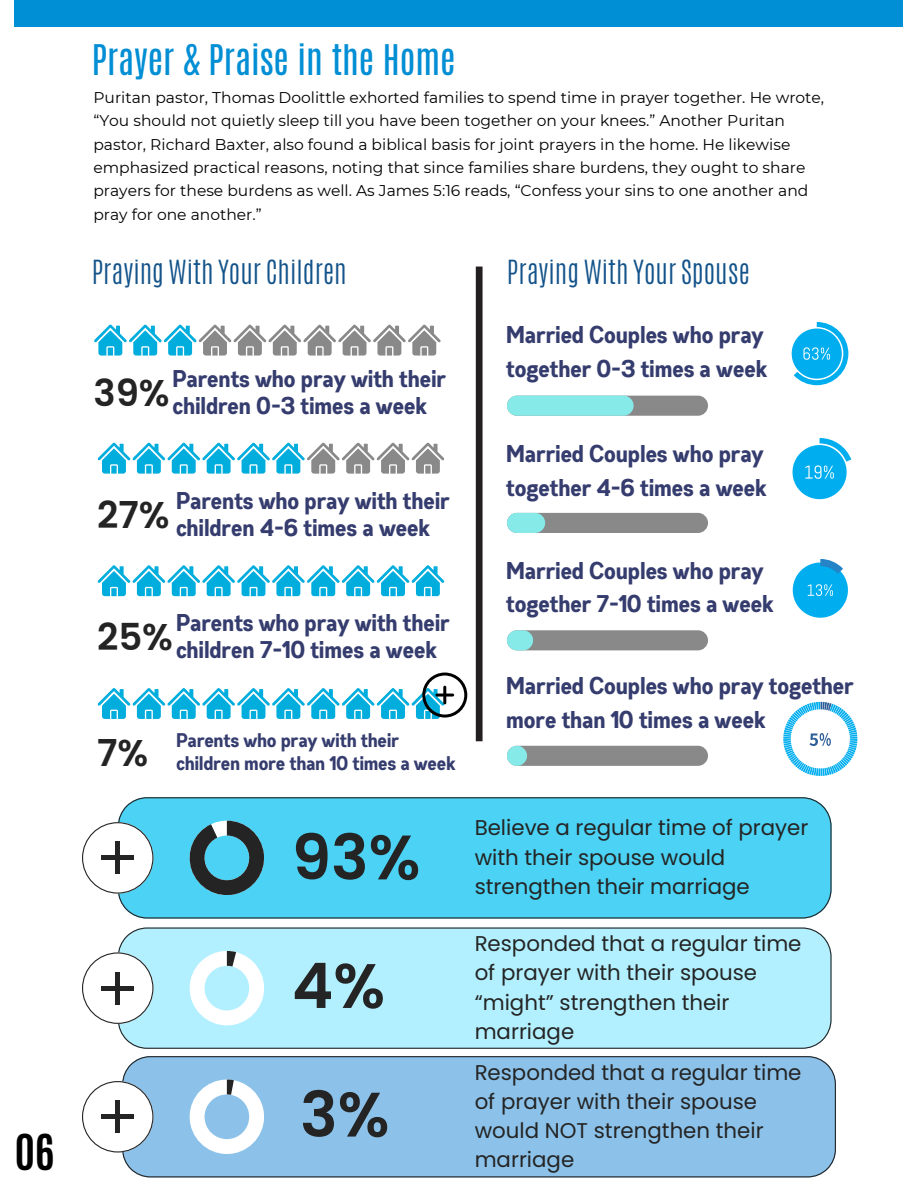
<style>
.page{position:relative;width:918px;height:1188px;background:#fff}
.page>*{position:absolute;margin:0;border:0;box-sizing:border-box;transform-origin:0 0}
.t1{font:600 62.7px "Poppins";color:#242424}
.t2{font:700 41.25px "Antonio";color:#000}
.t3{font:600 37.2px "Poppins";color:#242424}
.t4{font:35.25px "Antonio";color:#008ed4}
.t5{font:300 27.75px "Antonio";color:#13538a}
.t6{font:700 24.3px/33.8px "Gabriel Sans Cond";color:#353c6e}
.t7{font:21.3px/29.2px "Poppins";color:#242424}
.t8{font:700 19.8px/22.5px "Gabriel Sans Cond";color:#353c6e}
.t9{font:15.45px/23.2px "Montserrat";color:#000}
</style>
<div class="page">
<div style="left:15px;top:0;width:888px;height:27px;background:#008ed4"></div>
<div style="left:118px;top:797px;width:714px;height:122px;background:#4bd2f4"></div>
<div style="left:118px;top:927px;width:714px;height:122px;background:#b3f0ff"></div>
<div style="left:122px;top:1056px;width:714px;height:121px;background:#8cc2e9"></div>
<svg style="left:190px;top:1080px;width:74px;height:74px"></svg>
<svg style="left:190px;top:951px;width:74px;height:74px"></svg>
<svg style="left:190px;top:821px;width:74px;height:74px;background:#408192"></svg>
<svg style="left:82px;top:822px;width:71px;height:72px"></svg>
<hr style="left:116px;top:841px;width:4px;height:33px;background:#242424">
<hr style="left:101px;top:856px;width:33px;height:4px;background:#242424">
<svg style="left:82px;top:952px;width:71px;height:72px"></svg>
<hr style="left:116px;top:972px;width:4px;height:33px;background:#242424">
<hr style="left:101px;top:986px;width:33px;height:4px;background:#242424">
<svg style="left:82px;top:1081px;width:71px;height:72px"></svg>
<hr style="left:116px;top:1100px;width:4px;height:33px;background:#242424">
<hr style="left:101px;top:1115px;width:33px;height:4px;background:#242424">
<div style="left:507px;top:396px;width:201px;height:20px;background:#898989;border-radius:10px"></div>
<div style="left:507px;top:396px;width:127px;height:20px;background:#86eae9;border-radius:10px"></div>
<div style="left:507px;top:513px;width:201px;height:20px;background:#898989;border-radius:10px"></div>
<div style="left:507px;top:513px;width:38px;height:20px;background:#86eae9;border-radius:10px"></div>
<div style="left:507px;top:630px;width:201px;height:20px;background:#898989;border-radius:10px"></div>
<div style="left:507px;top:630px;width:26px;height:20px;background:#86eae9;border-radius:10px"></div>
<div style="left:507px;top:746px;width:201px;height:20px;background:#898989;border-radius:10px"></div>
<div style="left:507px;top:746px;width:20px;height:20px;background:#86eae9;border-radius:50%"></div>
<svg style="left:98px;top:565px;width:239px;height:31px"></svg>
<svg style="left:94px;top:325px;width:344px;height:31px"></svg>
<svg style="left:98px;top:443px;width:346px;height:31px"></svg>
<svg style="left:98px;top:688px;width:239px;height:31px"></svg>
<svg style="left:422px;top:673px;width:45px;height:45px"></svg>
<svg style="left:791px;top:322px;width:58px;height:64px"></svg>
<svg style="left:792px;top:438px;width:60px;height:62px"></svg>
<svg style="left:792px;top:559px;width:56px;height:59px"></svg>
<svg style="left:783px;top:702px;width:74px;height:74px"></svg>
<div style="left:476px;top:267px;width:6px;height:474px;background:#231f20"></div>
<h3 class="t2" style="left:15px;top:1123px;width:41px">06</h3>
<p class="t4" style="left:92px;top:35px;width:365px">Prayer &amp; Praise in the Home</p>
<p class="t9" style="left:93px;top:86px;width:732px">Puritan pastor, Thomas Doolittle exhorted families to spend time in prayer together. He wrote, “You should not quietly sleep till you have been together on your knees.” Another Puritan pastor, Richard Baxter, also found a biblical basis for joint prayers in the home. He likewise emphasized practical reasons, noting that since families share burdens, they ought to share prayers for these burdens as well. As James 5:16 reads, “Confess your sins to one another and pray for one another.”</p>
<h4 class="t5" style="left:92px;top:252px;width:256px">Praying With Your Children</h4>
<p class="t3" style="left:93px;top:367px;width:78px">39%</p>
<h5 class="t6" style="left:173px;top:366px;width:275px;line-height:27px">Parents who pray with their children 0-3 times a week</h5>
<h5 class="t3" style="left:97px;top:489px;width:74px">27%</h5>
<p class="t6" style="left:177px;top:488px;width:275px;line-height:27px">Parents who pray with their children 4-6 times a week</p>
<h5 class="t3" style="left:97px;top:611px;width:78px">25%</h5>
<h5 class="t6" style="left:177px;top:611px;width:275px;line-height:27px">Parents who pray with their children 7-10 times a week</h5>
<p class="t3" style="left:97px;top:727px;width:53px">7%</p>
<h1 class="t8" style="left:177px;top:730px;width:281px">Parents who pray with their children more than 10 times a week</h1>
<p class="t5" style="left:507px;top:252px;width:244px">Praying With Your Spouse</p>
<p class="t6" style="left:507px;top:319px;width:262px">Married Couples who pray together 0-3 times a week</p>
<h6 class="t6" style="left:507px;top:438px;width:262px">Married Couples who pray together 4-6 times a week</h6>
<h2 class="t6" style="left:507px;top:555px;width:269px">Married Couples who pray together 7-10 times a week</h2>
<h4 class="t6" style="left:507px;top:670px;width:349px">Married Couples who pray together more than 10 times a week</h4>
<h5 class="t1" style="left:292px;top:814px;width:130px">93%</h5>
<h2 class="t1" style="left:292px;top:942px;width:95px">4%</h2>
<h2 class="t1" style="left:300px;top:1071px;width:91px">3%</h2>
<h2 class="t7" style="left:475px;top:813px;width:335px">Believe a regular time of prayer with their spouse would strengthen their marriage</h2>
<h5 class="t7" style="left:475px;top:929px;width:328px">Responded that a regular time of prayer with their spouse “might” strengthen their marriage</h5>
<h5 class="t7" style="left:475px;top:1058px;width:328px">Responded that a regular time of prayer with their spouse would NOT strengthen their marriage</h5>
</div>
